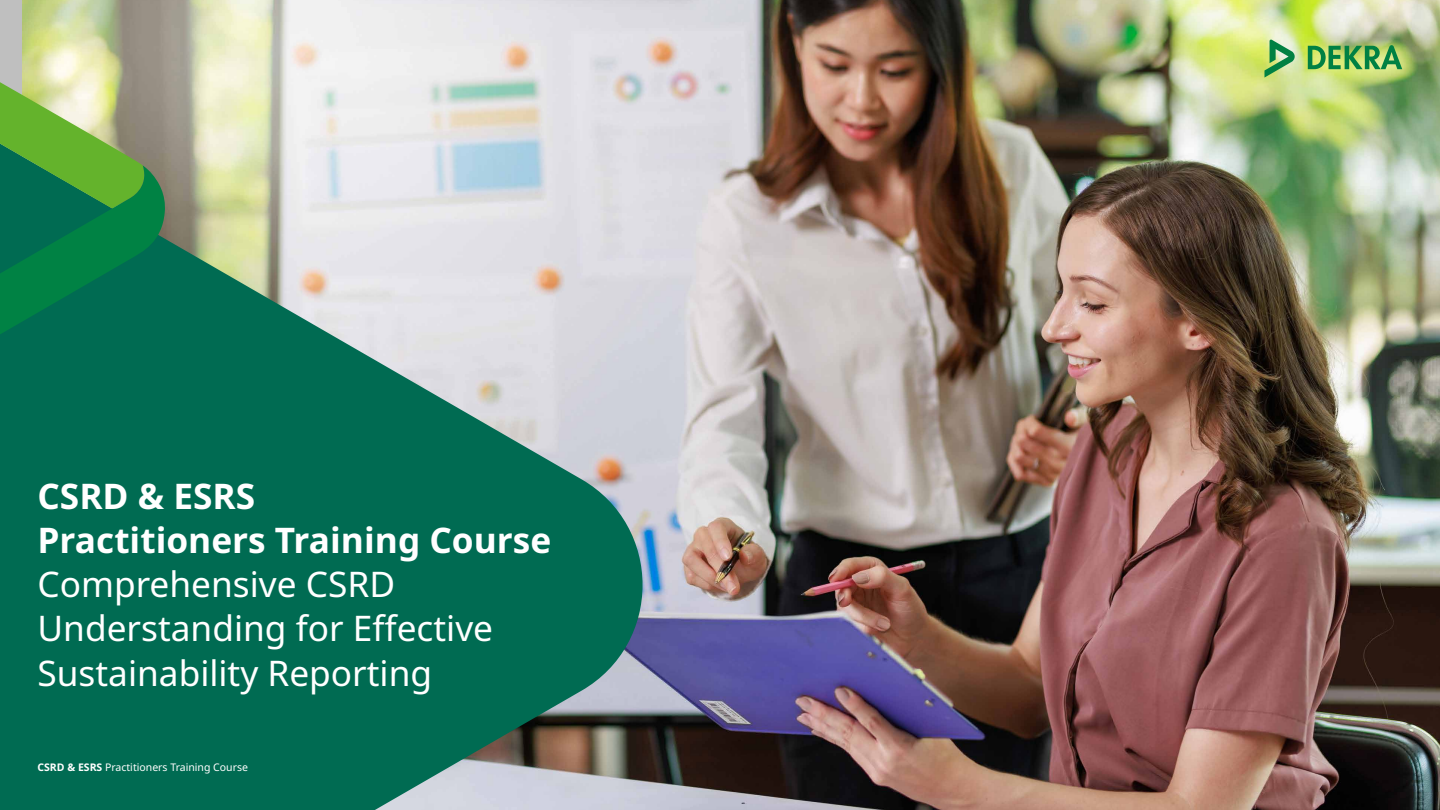
<style>
.page{position:relative;width:1440px;height:810px;background:#fff}
.page>*{position:absolute;margin:0;border:0;box-sizing:border-box;transform-origin:0 0}
.t1{font:35.25px/44.2px "Noto Sans";color:#fff}
.t2{font:700 35.25px/44.2px "Noto Sans";color:#fff}
.t3{font:10.5px "Noto Sans";color:#fff}
.s1{font-weight:700}
</style>
<div class="page">
<img style="left:22px;top:0;width:1418px;height:810px">
<svg style="left:1308px;top:45px;width:94px;height:24px"></svg>
<svg style="left:1264px;top:39px;width:31px;height:39px"></svg>
<svg style="left:0;top:33px;width:663px;height:777px;fill:#006b52"></svg>
<svg style="left:0;top:58px;width:166px;height:333px"></svg>
<h1 class="t2" style="left:38px;top:475px;width:515px">CSRD &amp; ESRS<br>Practitioners Training Course</h1>
<h1 class="t1" style="left:38px;top:563px;width:457px">Comprehensive CSRD<br>Understanding for Effective<br>Sustainability Reporting</h1>
<p class="t3" style="left:38px;top:760px;width:207px">White Paper DEKRA Training &amp; Consulting</p>
<p class="t3" style="left:38px;top:760px;width:212px"><span class="s1">CSRD &amp; ESRS</span> Practitioners Training Course</p>
</div>
